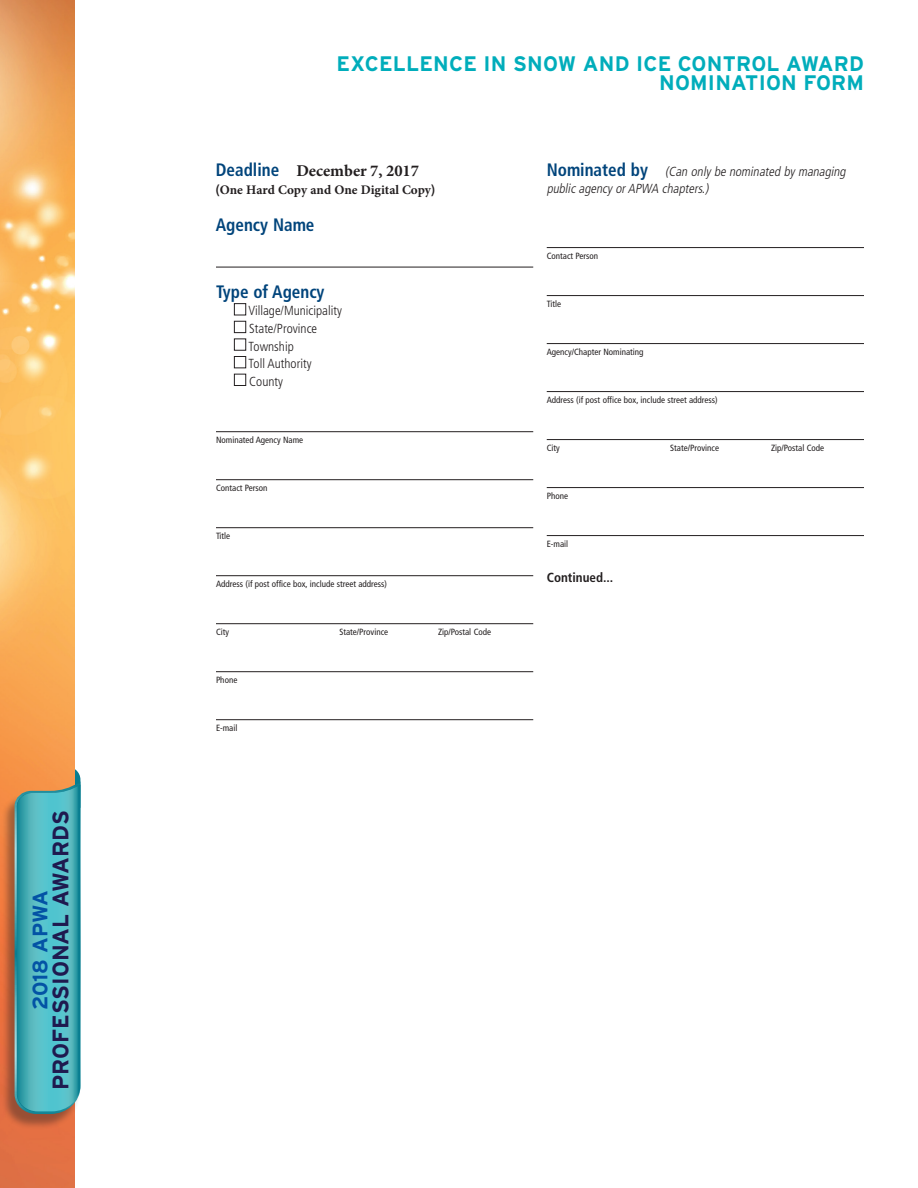
<style>
.page{position:relative;width:918px;height:1188px;background:#fff}
.page>*{position:absolute;margin:0;border:0;box-sizing:border-box;transform-origin:0 0}
.t1{font:700 22.5px "Interstate";color:#1f1a4f}
.t2{font:700 21px/19.5px "Interstate";letter-spacing:.01em;color:#00adbb;text-align:right}
.t3{font:700 21px "Interstate";letter-spacing:-.005em;color:#0353a5}
.t4{font:700 condensed 18px "Frutiger LT";color:#00447b;scale:.95 1}
.t5{font:700 16.5px "Minion Pro";color:#231f20}
.t6{font:italic 300 condensed 13.2px/17.7px "Frutiger LT";color:#231f20}
.t7{font:300 condensed 13.2px/17.7px "Frutiger LT";color:#231f20}
.t8{font:700 13.2px "Minion Pro";color:#231f20}
.t9{font:700 condensed 13.2px "Frutiger LT";color:#231f20}
.t10{font:condensed 9px "Frutiger LT";color:#231f20}
.s1{font-family:"Frutiger LT";font-stretch:condensed;font-size:18px;color:#00447b}
.s2{font-family:"Frutiger LT";font-stretch:condensed}
.s3{font-weight:700;font-style:normal;font-size:18px;color:#00447b}
</style>
<div class="page">
<img style="left:0;top:0;width:75px;height:1188px">
<div style="left:1px;top:785px;width:79px;height:345px;background:#231f20;opacity:.4"></div>
<svg style="left:13px;top:766px;width:68px;height:349px;background:#59afb2"></svg>
<hr style="left:216px;top:267px;width:317px;height:1px;background:#231f20">
<hr style="left:216px;top:431px;width:317px;height:1px;background:#231f20">
<hr style="left:216px;top:479px;width:317px;height:1px;background:#231f20">
<hr style="left:216px;top:527px;width:317px;height:1px;background:#231f20">
<hr style="left:216px;top:575px;width:317px;height:1px;background:#231f20">
<hr style="left:216px;top:623px;width:317px;height:1px;background:#231f20">
<hr style="left:216px;top:671px;width:317px;height:1px;background:#231f20">
<hr style="left:216px;top:719px;width:317px;height:1px;background:#231f20">
<div style="left:234px;top:303px;width:12px;height:12px;border:1px solid #231f20"></div>
<div style="left:234px;top:321px;width:12px;height:12px;border:1px solid #231f20"></div>
<div style="left:234px;top:339px;width:12px;height:12px;border:1px solid #231f20"></div>
<div style="left:234px;top:356px;width:12px;height:12px;border:1px solid #231f20"></div>
<div style="left:234px;top:374px;width:12px;height:12px;border:1px solid #231f20"></div>
<hr style="left:547px;top:247px;width:317px;height:1px;background:#231f20">
<hr style="left:547px;top:295px;width:317px;height:1px;background:#231f20">
<hr style="left:547px;top:343px;width:317px;height:1px;background:#231f20">
<hr style="left:547px;top:391px;width:317px;height:1px;background:#231f20">
<hr style="left:547px;top:439px;width:317px;height:1px;background:#231f20">
<hr style="left:547px;top:487px;width:317px;height:1px;background:#231f20">
<hr style="left:547px;top:535px;width:317px;height:1px;background:#231f20">
<h1 class="t1" style="left:48px;top:1090px;width:282px;rotate:-90deg">PROFESSIONAL AWARDS</h1>
<h2 class="t3" style="left:28px;top:1010px;width:121px;rotate:-90deg">2018 APWA</h2>
<h2 class="t2" style="left:337px;top:54px;width:529px">EXCELLENCE IN SNOW AND ICE CONTROL AWARD<br>NOMINATION FORM</h2>
<h3 class="t5" style="left:216px;top:159px;width:205px"><span class="s1">Deadline</span> December 7, 2017</h3>
<h3 class="t8" style="left:216px;top:180px;width:221px"><span class="s2">(</span>One Hard Copy and One Digital Copy<span class="s2">)</span></h3>
<h3 class="t4" style="left:216px;top:214px;width:105px">Agency Name</h3>
<h3 class="t4" style="left:216px;top:281px;width:116px">Type of Agency</h3>
<h3 class="t7" style="left:249px;top:302px;width:95px">Village/Municipality<br>State/Province<br>Township<br>Toll Authority<br>County</h3>
<p class="t10" style="left:216px;top:435px;width:89px">Nominated Agency Name</p>
<p class="t10" style="left:216px;top:483px;width:53px">Contact Person</p>
<p class="t10" style="left:216px;top:531px;width:16px">Title</p>
<p class="t10" style="left:216px;top:579px;width:173px">Address (if post office box, include street address)</p>
<p class="t10" style="left:216px;top:627px;width:15px">City</p>
<p class="t10" style="left:339px;top:627px;width:50px">State/Province</p>
<p class="t10" style="left:438px;top:627px;width:55px">Zip/Postal Code</p>
<p class="t10" style="left:216px;top:674px;width:23px">Phone</p>
<p class="t10" style="left:216px;top:722px;width:23px">E-mail</p>
<h3 class="t6" style="left:547px;top:162px;width:303px"><span class="s3">N o m i n a t e d b y</span> (Can onlybe nominated bymanaging publicagencyorAPWA chapters.)</h3>
<p class="t10" style="left:547px;top:250px;width:53px">Contact Person</p>
<p class="t10" style="left:547px;top:298px;width:16px">Title</p>
<p class="t10" style="left:547px;top:346px;width:98px">Agency/Chapter Nominating</p>
<p class="t10" style="left:547px;top:394px;width:173px">Address (if post office box, include street address)</p>
<p class="t10" style="left:547px;top:442px;width:15px">City</p>
<p class="t10" style="left:670px;top:442px;width:50px">State/Province</p>
<p class="t10" style="left:771px;top:442px;width:55px">Zip/Postal Code</p>
<p class="t10" style="left:547px;top:490px;width:23px">Phone</p>
<p class="t10" style="left:547px;top:538px;width:23px">E-mail</p>
<h3 class="t9" style="left:547px;top:570px;width:68px">Continued...</h3>
</div>
